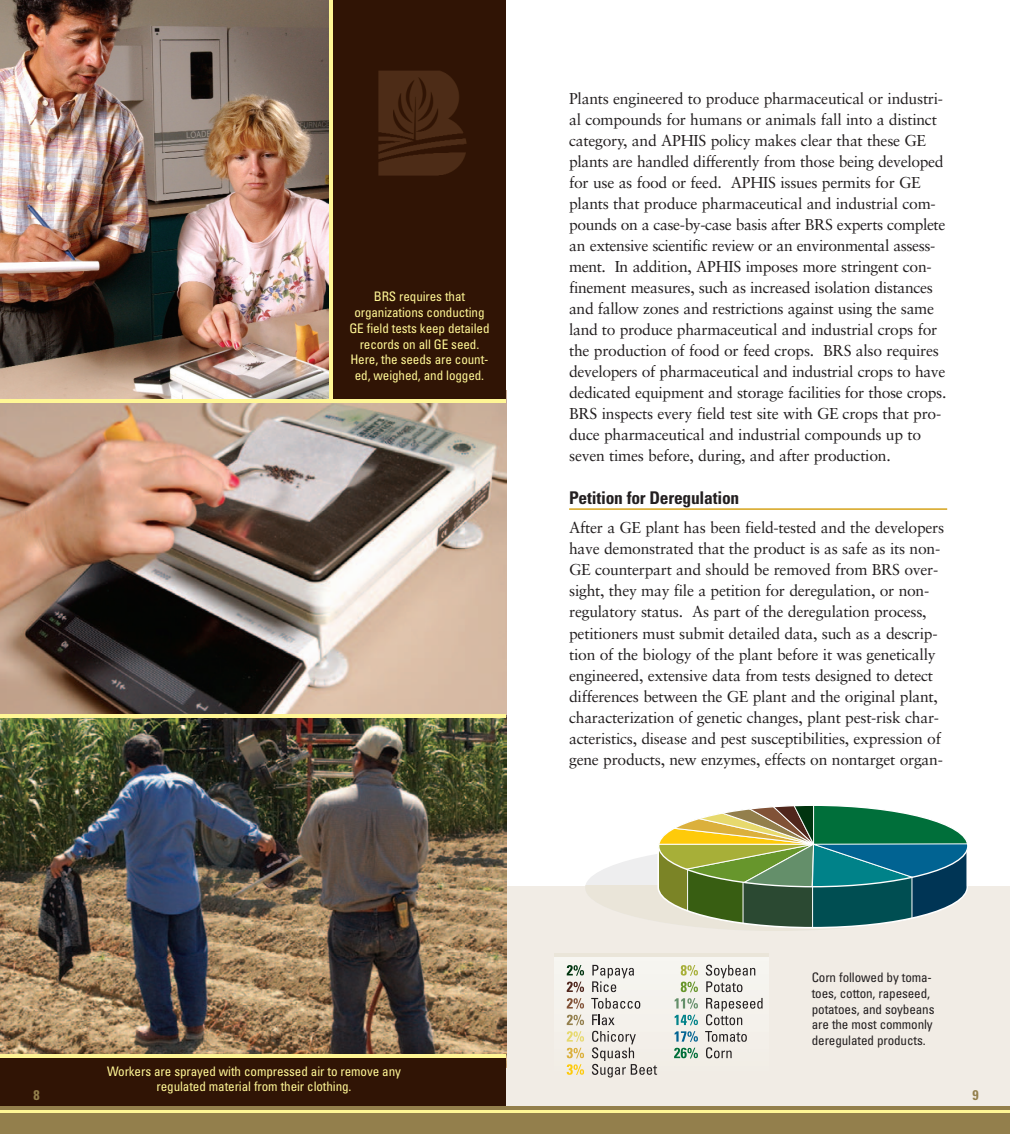
<style>
.page{position:relative;width:1010px;height:1134px;background:#fff}
.page>*{position:absolute;margin:0;border:0;box-sizing:border-box;transform-origin:0 0}
.t1{font:700 condensed 17.5px "Univers";letter-spacing:-.015em;color:#231f20}
.t2{font:15.75px/21px "Sabon";letter-spacing:-.015em;color:#231f20}
.t3{font:700 condensed 14px "Univers";color:#937f4c}
.t4{font:condensed 13.12px/15.8px "Univers";letter-spacing:-.01em;color:#fff695;text-align:center}
.t5{font:condensed 13.12px/15.8px "Univers";letter-spacing:-.01em;color:#231f20}
</style>
<div class="page">
<img style="left:0;top:0;width:1010px;height:1134px">
<p class="t4" style="left:349px;top:290px;width:142px">BRS requires that organizations conducting<br>GE field tests keep detailed records on all GE seed.<br>Here, the seeds are count&shy;ed, weighed, and logged.</p>
<p class="t2" style="left:569px;top:89px;width:379px">Plants engineered to produce pharmaceutical or industri&shy;al compounds for humans or animals fall into a distinct category, and APHIS policy makes clear that these GE plants are handled differently from those being developed for use as food or feed. APHIS issues permits for GE plants that produce pharmaceutical and industrial com&shy;pounds on a case-by-case basis after BRS experts complete an extensive scientific review or an environmental assess&shy;ment. In addition, APHIS imposes more stringent con&shy;finement measures, such as increased isolation distances and fallow zones and restrictions against using the same land to produce pharmaceutical and industrial crops for the production of food or feed crops. BRS also requires developers of pharmaceutical and industrial crops to have dedicated equipment and storage facilities for those crops.<br>BRS inspects every field test site with GE crops that pro&shy;duce pharmaceutical and industrial compounds up to seven times before, during, and after production.</p>
<p class="t1" style="left:569px;top:492px;width:172px">Petition for Deregulation</p>
<p class="t2" style="left:569px;top:519px;width:377px">After a GE plant has been field-tested and the developers have demonstrated that the product is as safe as its non-GE counterpart and should be removed from BRS over&shy;sight, they may file a petition for deregulation, or non&shy;regulatory status. As part of the deregulation process, petitioners must submit detailed data, such as a descrip&shy;tion of the biology of the plant before it was genetically engineered, extensive data from tests designed to detect differences between the GE plant and the original plant, characterization of genetic changes, plant pest-risk char&shy;acteristics, disease and pest susceptibilities, expression of gene products, new enzymes, effects on nontarget organ-</p>
<p class="t5" style="left:812px;top:971px;width:124px">Corn followed by toma&shy;toes, cotton, rapeseed, potatoes, and soybeans are the most commonly deregulated products.</p>
<p class="t4" style="left:107px;top:1064px;width:295px">Workers are sprayed with compressed air to remove any regulated material from their clothing.</p>
<p class="t3" style="left:34px;top:1089px;width:8px">8</p>
<p class="t3" style="left:972px;top:1089px;width:8px">9</p>
</div>
